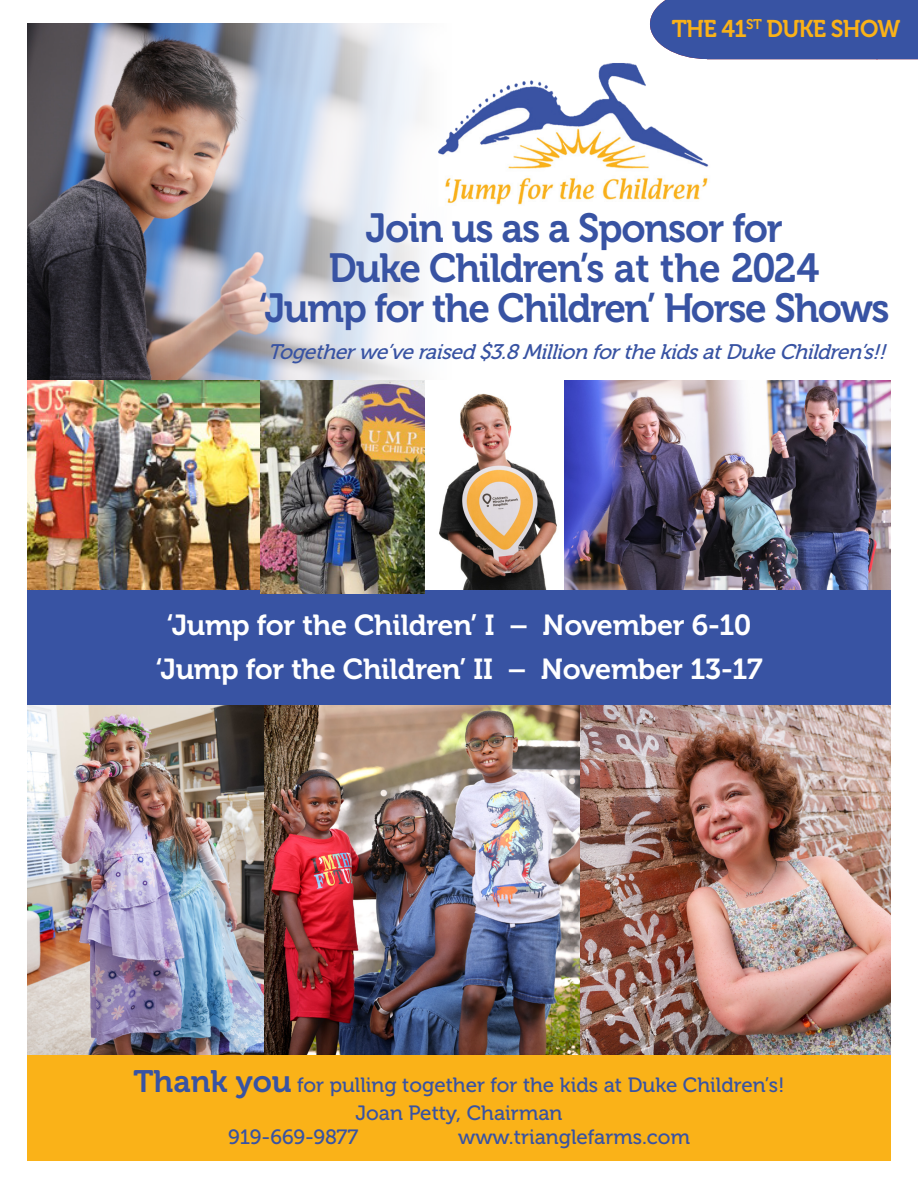
<style>
.page{position:relative;width:918px;height:1188px;background:#fff}
.page>*{position:absolute;margin:0;border:0;box-sizing:border-box;transform-origin:0 0}
.t1{font:40.5px/39.8px "Museo 700";letter-spacing:-.035em;color:#3853a3;text-align:center;scale:.96 1}
.t2{font:28.8px "Museo 700";letter-spacing:-.01em;color:#fff}
.t3{font:24.15px "Museo 700";letter-spacing:-.03em;color:#fab218;scale:.96 1}
.t4{font:italic 21px "Museo 500";color:#3853a3}
.t5{font:20.55px "Museo 500";color:#3853a3}
.s1{font-family:"Museo 700";font-size:30.9px}
</style>
<div class="page">
<div style="left:650px;top:0;width:268px;height:59px;background:#3853a3"></div>
<img style="left:27px;top:23px;width:398px;height:358px">
<img style="left:27px;top:381px;width:234px;height:210px">
<img style="left:424px;top:381px;width:141px;height:210px">
<img style="left:565px;top:381px;width:326px;height:210px">
<div style="left:27px;top:591px;width:864px;height:157px;background:#3853a3"></div>
<img style="left:580px;top:705px;width:311px;height:350px">
<img style="left:27px;top:705px;width:237px;height:350px">
<img style="left:264px;top:705px;width:316px;height:350px">
<img style="left:261px;top:381px;width:163px;height:213px">
<img style="left:438px;top:50px;width:283px;height:155px">
<div style="left:27px;top:1055px;width:864px;height:105px;background:#fab218"></div>
<p class="t3" style="left:672px;top:15px;width:240px">THE 41<sup>ST</sup> DUKE SHOW</p>
<p class="t1" style="left:259px;top:209px;width:659px">Join us as a Sponsor for<br>Duke Children’s at the 2024<br>‘Jump for the Children’ Horse Shows</p>
<p class="t4" style="left:268px;top:340px;width:626px">Togetherwe’veraised$3.8MillionforthekidsatDukeChildren’s!!</p>
<p class="t2" style="left:167px;top:609px;width:586px">‘Jump for the Children’ I – November 6-10</p>
<p class="t2" style="left:155px;top:653px;width:609px">‘Jump for the Children’ II – November 13-17</p>
<p class="t5" style="left:133px;top:1074px;width:653px"><span class="s1">Thank you</span> for pulling together for the kids at Duke Children’s!</p>
<p class="t5" style="left:356px;top:1101px;width:208px">Joan Petty, Chairman</p>
<p class="t5" style="left:228px;top:1125px;width:132px">919-669-9877</p>
<p class="t5" style="left:458px;top:1125px;width:233px">www.trianglefarms.com</p>
</div>
